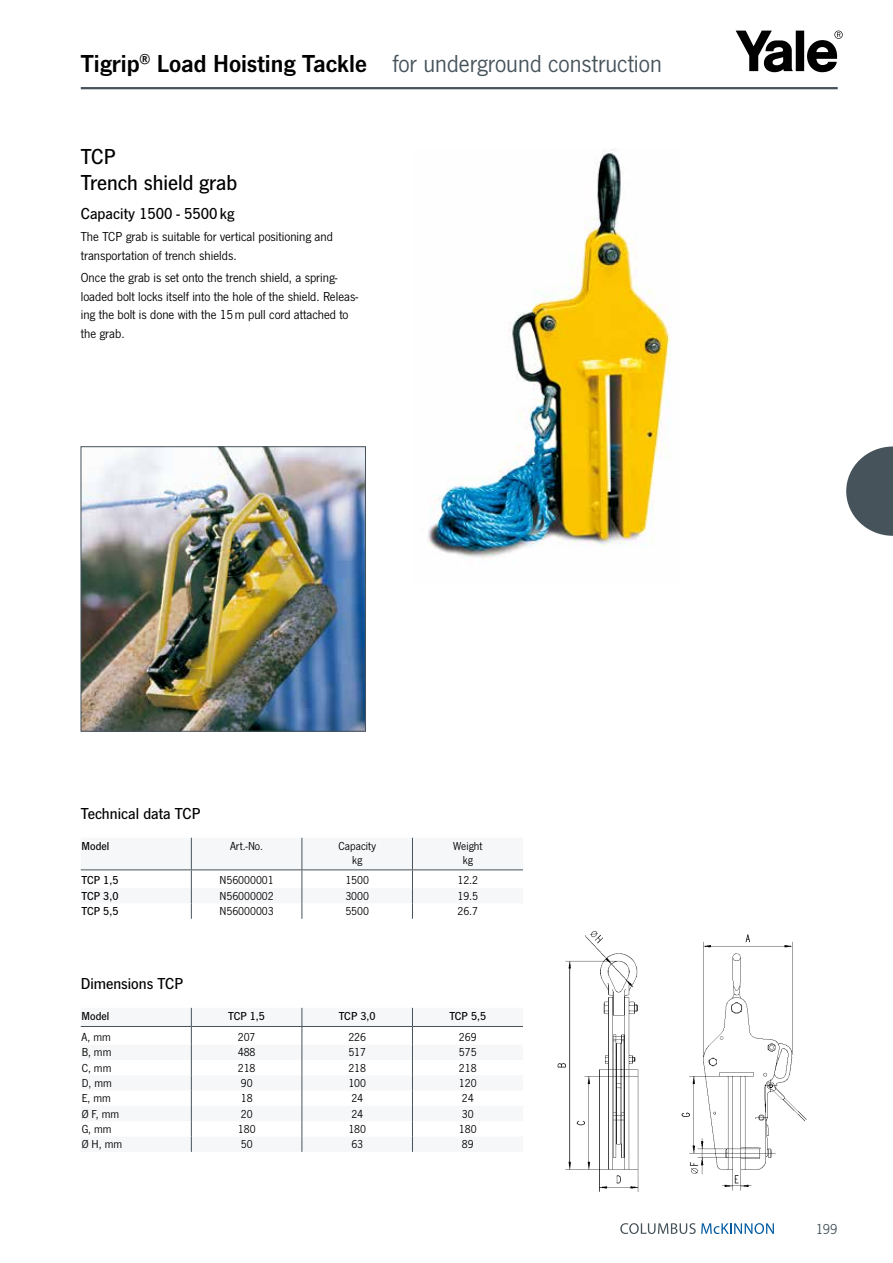
<style>
.page{position:relative;width:893px;height:1263px;background:#fff}
.page>*{position:absolute;margin:0;border:0;box-sizing:border-box;transform-origin:0 0}
.t1{font:25.5px "News Got";color:#46535b}
.t2{font:500 22.5px/26.1px "News Got";color:#000}
.t3{font:500 16.5px "News Got";color:#000}
.t4{font:15px "News Got";color:#46535b}
.t5{font:13.5px/18.6px "News Got";color:#000}
.t6{font:12px/13.5px "News Got";color:#000;text-align:center}
.t7{font:500 12px "News Got";color:#000}
.s1{font-family:"News Got Dem";color:#000}
</style>
<div class="page">
<img style="left:428px;top:149px;width:243px;height:410px">
<img style="left:81px;top:446px;width:285px;height:286px">
<svg style="left:736px;top:31px;width:107px;height:41px"></svg>
<hr style="left:81px;top:87px;width:757px;height:2px;background:#46535b">
<svg style="left:620px;top:1223px;width:154px;height:11px"></svg>
<svg style="left:81px;top:838px;width:442px;height:81px"></svg>
<svg style="left:81px;top:1008px;width:442px;height:144px"></svg>
<img style="left:681px;top:934px;width:126px;height:257px">
<img style="left:557px;top:931px;width:82px;height:261px">
<svg style="left:846px;top:446px;width:47px;height:90px"></svg>
<h1 class="t1" style="left:81px;top:50px;width:583px"><span class="s1">Tigrip</span><sup>®</sup> <span class="s1">Load Hoisting Tackle</span> for underground construction</h1>
<h2 class="t2" style="left:81px;top:144px;width:158px">TCP<br>Trench shield grab</h2>
<p class="t3" style="left:81px;top:205px;width:155px">Capacity 1500 - 5500kg</p>
<p class="t5" style="left:81px;top:228px;width:254px">The TCP grab is suitable for vertical positioning and transportation of trench shields.</p>
<p class="t5" style="left:81px;top:268px;width:279px">Once the grab is set onto the trench shield, a spring&shy;loaded bolt locks itself into the hole of the shield. Releas&shy;ing the bolt is done with the 15m pull cord attached to the grab.</p>
<p class="t3" style="left:81px;top:804px;width:121px">Technical data TCP</p>
<p class="t7" style="left:82px;top:839px;width:29px">Model</p>
<p class="t6" style="left:230px;top:839px;width:34px">Art.-No.</p>
<p class="t6" style="left:338px;top:839px;width:39px">Capacity kg</p>
<p class="t6" style="left:453px;top:839px;width:31px">Weight kg</p>
<p class="t7" style="left:82px;top:874px;width:38px">TCP 1,5</p>
<p class="t6" style="left:219px;top:874px;width:56px">N56000001</p>
<p class="t6" style="left:345px;top:874px;width:25px">1500</p>
<p class="t6" style="left:457px;top:874px;width:22px">12.2</p>
<p class="t7" style="left:82px;top:889px;width:38px">TCP 3,0</p>
<p class="t6" style="left:219px;top:889px;width:56px">N56000002</p>
<p class="t6" style="left:345px;top:889px;width:25px">3000</p>
<p class="t6" style="left:457px;top:889px;width:22px">19.5</p>
<p class="t7" style="left:82px;top:904px;width:38px">TCP 5,5</p>
<p class="t6" style="left:219px;top:904px;width:56px">N56000003</p>
<p class="t6" style="left:345px;top:904px;width:25px">5500</p>
<p class="t6" style="left:457px;top:904px;width:22px">26.7</p>
<p class="t3" style="left:81px;top:974px;width:104px">Dimensions TCP</p>
<p class="t7" style="left:82px;top:1009px;width:29px">Model</p>
<p class="t7" style="left:228px;top:1009px;width:38px">TCP 1,5</p>
<p class="t7" style="left:339px;top:1009px;width:38px">TCP 3,0</p>
<p class="t7" style="left:449px;top:1009px;width:38px">TCP 5,5</p>
<p class="t6" style="left:82px;top:1030px;width:31px">A, mm</p>
<p class="t6" style="left:238px;top:1030px;width:19px">207</p>
<p class="t6" style="left:348px;top:1030px;width:19px">226</p>
<p class="t6" style="left:459px;top:1030px;width:19px">269</p>
<p class="t6" style="left:82px;top:1046px;width:31px">B, mm</p>
<p class="t6" style="left:238px;top:1046px;width:19px">488</p>
<p class="t6" style="left:348px;top:1046px;width:19px">517</p>
<p class="t6" style="left:459px;top:1046px;width:19px">575</p>
<p class="t6" style="left:82px;top:1061px;width:31px">C, mm</p>
<p class="t6" style="left:238px;top:1061px;width:19px">218</p>
<p class="t6" style="left:348px;top:1061px;width:19px">218</p>
<p class="t6" style="left:459px;top:1061px;width:19px">218</p>
<p class="t6" style="left:82px;top:1076px;width:32px">D, mm</p>
<p class="t6" style="left:241px;top:1076px;width:13px">90</p>
<p class="t6" style="left:348px;top:1076px;width:19px">100</p>
<p class="t6" style="left:459px;top:1076px;width:19px">120</p>
<p class="t6" style="left:82px;top:1092px;width:31px">E, mm</p>
<p class="t6" style="left:241px;top:1092px;width:13px">18</p>
<p class="t6" style="left:351px;top:1092px;width:13px">24</p>
<p class="t6" style="left:462px;top:1092px;width:13px">24</p>
<p class="t6" style="left:82px;top:1107px;width:39px">Ø F, mm</p>
<p class="t6" style="left:241px;top:1107px;width:13px">20</p>
<p class="t6" style="left:351px;top:1107px;width:13px">24</p>
<p class="t6" style="left:462px;top:1107px;width:13px">30</p>
<p class="t6" style="left:82px;top:1122px;width:31px">G, mm</p>
<p class="t6" style="left:238px;top:1122px;width:19px">180</p>
<p class="t6" style="left:348px;top:1122px;width:19px">180</p>
<p class="t6" style="left:459px;top:1122px;width:19px">180</p>
<p class="t6" style="left:82px;top:1138px;width:42px">Ø H, mm</p>
<p class="t6" style="left:241px;top:1138px;width:13px">50</p>
<p class="t6" style="left:351px;top:1138px;width:13px">63</p>
<p class="t6" style="left:462px;top:1138px;width:13px">89</p>
<p class="t4" style="left:816px;top:1221px;width:23px">199</p>
</div>
